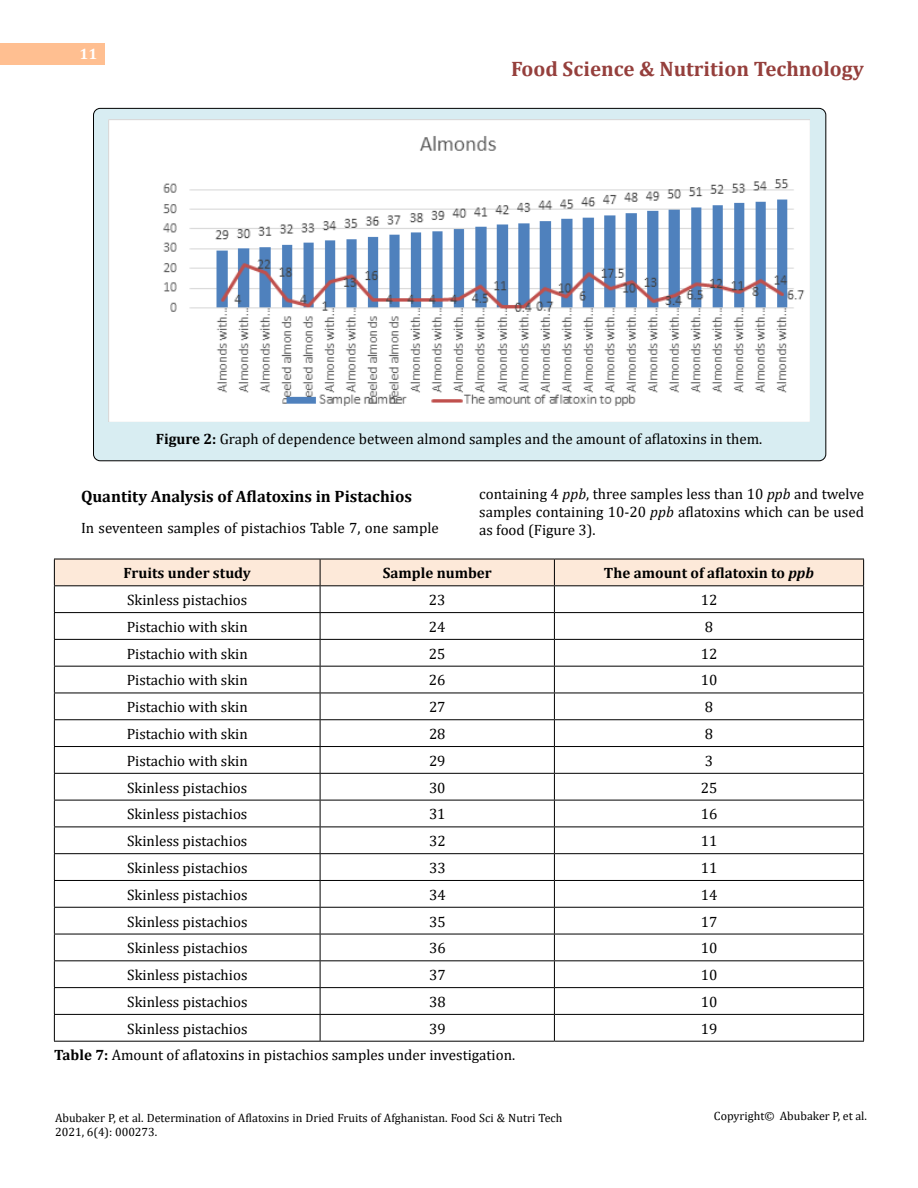
<style>
.page{position:relative;width:918px;height:1188px;background:#fff}
.page>*{position:absolute;margin:0;border:0;box-sizing:border-box;transform-origin:0 0}
.t1{font:700 21px "Cambria";color:#953f3c}
.t2{font:700 16.5px "Cambria";color:#000}
.t3{font:15px/18px "Cambria";color:#000;text-align:justify}
.t4{font:700 15px "Cambria";color:#000}
.t5{font:700 15px "Cambria";color:#fff}
.t6{font:12px/14.4px "Cambria";color:#000}
.s1{font-weight:700}
.s2{font-style:italic}
</style>
<div class="page">
<div style="left:0;top:43px;width:105px;height:21px;background:#ffbf91"></div>
<div style="left:94px;top:108px;width:732px;height:353px;background:#d8edf2;border-radius:7px"></div>
<img style="left:108px;top:120px;width:702px;height:301px">
<hr style="left:54px;top:1041px;width:266px;height:1px;background:#000">
<hr style="left:320px;top:1041px;width:234px;height:1px;background:#000">
<hr style="left:554px;top:1041px;width:310px;height:1px;background:#000">
<svg style="left:54px;top:559px;width:810px;height:482px"></svg>
<p class="t5" style="left:80px;top:44px;width:19px">11</p>
<h1 class="t1" style="left:511px;top:54px;width:354px">Food Science &amp; Nutrition Technology</h1>
<p class="t3" style="left:156px;top:429px;width:608px"><span class="s1">Figure 2:</span> Graph of dependence between almond samples and the amount of aflatoxins in them.</p>
<p class="t2" style="left:81px;top:484px;width:333px">Quantity Analysis of Aflatoxins in Pistachios</p>
<p class="t3" style="left:81px;top:519px;width:359px">In seventeen samples of pistachios Table 7, one sample</p>
<p class="t3" style="left:479px;top:484px;width:386px">containing 4 <span class="s2">ppb</span>, three samples less than 10 <span class="s2">ppb</span> and twelve samples containing 10-20 <span class="s2">ppb</span> aflatoxins which can be used as food (Figure 3).</p>
<p class="t4" style="left:124px;top:563px;width:129px">Fruits under study</p>
<p class="t4" style="left:383px;top:563px;width:111px">Sample number</p>
<p class="t4" style="left:604px;top:563px;width:212px">The amount of aflatoxin to <span class="s2">ppb</span></p>
<p class="t3" style="left:127px;top:591px;width:122px">Skinless pistachios</p>
<p class="t3" style="left:429px;top:591px;width:18px">23</p>
<p class="t3" style="left:701px;top:591px;width:18px">12</p>
<p class="t3" style="left:127px;top:618px;width:123px">Pistachio with skin</p>
<p class="t3" style="left:429px;top:618px;width:18px">24</p>
<p class="t3" style="left:705px;top:618px;width:10px">8</p>
<p class="t3" style="left:127px;top:644px;width:123px">Pistachio with skin</p>
<p class="t3" style="left:429px;top:644px;width:18px">25</p>
<p class="t3" style="left:701px;top:644px;width:18px">12</p>
<p class="t3" style="left:127px;top:671px;width:123px">Pistachio with skin</p>
<p class="t3" style="left:429px;top:671px;width:18px">26</p>
<p class="t3" style="left:701px;top:671px;width:18px">10</p>
<p class="t3" style="left:127px;top:698px;width:123px">Pistachio with skin</p>
<p class="t3" style="left:429px;top:698px;width:18px">27</p>
<p class="t3" style="left:705px;top:698px;width:10px">8</p>
<p class="t3" style="left:127px;top:725px;width:123px">Pistachio with skin</p>
<p class="t3" style="left:429px;top:725px;width:18px">28</p>
<p class="t3" style="left:705px;top:725px;width:10px">8</p>
<p class="t3" style="left:127px;top:752px;width:123px">Pistachio with skin</p>
<p class="t3" style="left:429px;top:752px;width:18px">29</p>
<p class="t3" style="left:705px;top:752px;width:10px">3</p>
<p class="t3" style="left:127px;top:778px;width:122px">Skinless pistachios</p>
<p class="t3" style="left:429px;top:778px;width:18px">30</p>
<p class="t3" style="left:701px;top:778px;width:18px">25</p>
<p class="t3" style="left:127px;top:805px;width:122px">Skinless pistachios</p>
<p class="t3" style="left:429px;top:805px;width:18px">31</p>
<p class="t3" style="left:701px;top:805px;width:18px">16</p>
<p class="t3" style="left:127px;top:832px;width:122px">Skinless pistachios</p>
<p class="t3" style="left:429px;top:832px;width:18px">32</p>
<p class="t3" style="left:701px;top:832px;width:18px">11</p>
<p class="t3" style="left:127px;top:859px;width:122px">Skinless pistachios</p>
<p class="t3" style="left:429px;top:859px;width:18px">33</p>
<p class="t3" style="left:701px;top:859px;width:18px">11</p>
<p class="t3" style="left:127px;top:886px;width:122px">Skinless pistachios</p>
<p class="t3" style="left:429px;top:886px;width:18px">34</p>
<p class="t3" style="left:701px;top:886px;width:18px">14</p>
<p class="t3" style="left:127px;top:912px;width:122px">Skinless pistachios</p>
<p class="t3" style="left:429px;top:912px;width:18px">35</p>
<p class="t3" style="left:701px;top:912px;width:18px">17</p>
<p class="t3" style="left:127px;top:939px;width:122px">Skinless pistachios</p>
<p class="t3" style="left:429px;top:939px;width:18px">36</p>
<p class="t3" style="left:701px;top:939px;width:18px">10</p>
<p class="t3" style="left:127px;top:966px;width:122px">Skinless pistachios</p>
<p class="t3" style="left:429px;top:966px;width:18px">37</p>
<p class="t3" style="left:701px;top:966px;width:18px">10</p>
<p class="t3" style="left:127px;top:993px;width:122px">Skinless pistachios</p>
<p class="t3" style="left:429px;top:993px;width:18px">38</p>
<p class="t3" style="left:701px;top:993px;width:18px">10</p>
<p class="t3" style="left:127px;top:1020px;width:122px">Skinless pistachios</p>
<p class="t3" style="left:429px;top:1020px;width:18px">39</p>
<p class="t3" style="left:701px;top:1020px;width:18px">19</p>
<p class="t3" style="left:54px;top:1046px;width:462px"><span class="s1">Table 7:</span> Amount of aflatoxins in pistachios samples under investigation.</p>
<p class="t6" style="left:55px;top:1111px;width:509px">Abubaker P, et al. Determination of Aflatoxins in Dried Fruits of Afghanistan. Food Sci &amp; Nutri Tech<br>2021, 6(4): 000273.</p>
<p class="t6" style="left:714px;top:1109px;width:155px">Copyright© Abubaker P, et al.</p>
</div>
